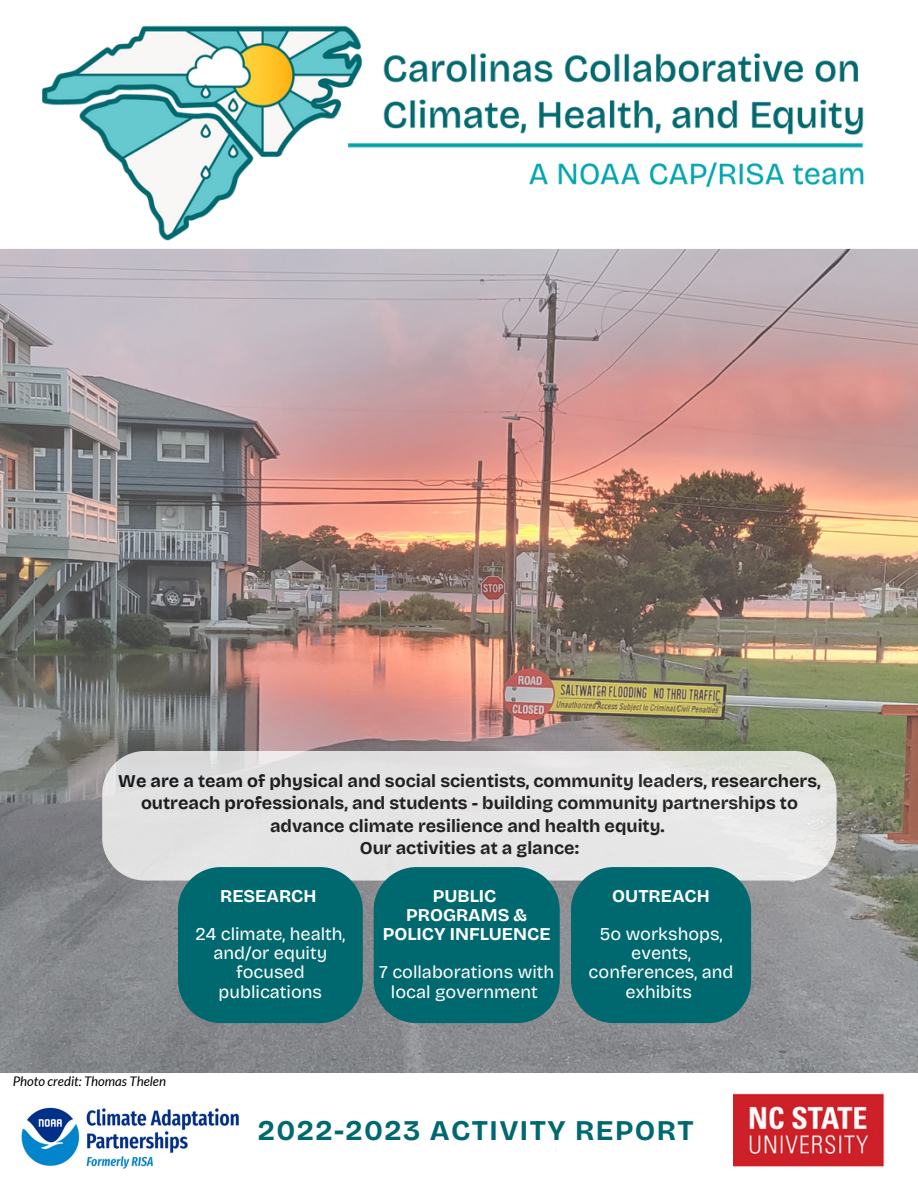
<style>
.page{position:relative;width:918px;height:1188px;background:#fff}
.page>*{position:absolute;margin:0;border:0;box-sizing:border-box;transform-origin:0 0}
.t1{font:700 28.5px "Bricolage Grotesque";letter-spacing:.05em;color:#00696f}
.t2{font:700 18px/22.5px "Bricolage Grotesque";color:#000;text-align:center}
.t3{font:18px/19.2px "Bricolage Grotesque";color:#fff;text-align:center}
.t4{font:700 18px/19.2px "Bricolage Grotesque";color:#fff;text-align:center}
.t5{font:italic 13.2px "Lato";color:#000}
</style>
<div class="page">
<img style="left:21px;top:1107px;width:218px;height:61px">
<img style="left:734px;top:1093px;width:151px;height:74px">
<img style="left:0;top:249px;width:918px;height:824px">
<img style="left:42px;top:25px;width:822px;height:224px">
<svg style="left:102px;top:751px;width:735px;height:130px;background:#e2e2e2"></svg>
<div style="left:178px;top:867px;width:185px;height:156px;background:#00696f;border-radius:43px"></div>
<div style="left:571px;top:867px;width:180px;height:156px;background:#00696f;border-radius:43px"></div>
<div style="left:374px;top:867px;width:186px;height:156px;background:#00696f;border-radius:43px"></div>
<p class="t2" style="left:118px;top:770px;width:704px">We are a team of physical and social scientists, community leaders, researchers, outreach professionals, and students - building community partnerships to advance climate resilience and health equity.<br>Our activities at a glance:</p>
<p class="t5" style="left:13px;top:1073px;width:155px">Photo credit: Thomas Thelen</p>
<p class="t4" style="left:220px;top:886px;width:98px">RESEARCH</p>
<p class="t3" style="left:195px;top:925px;width:151px">24 climate, health, and/or equity focused publications</p>
<p class="t4" style="left:433px;top:886px;width:65px">PUBLIC</p>
<p class="t4" style="left:383px;top:906px;width:169px">PROGRAMS &amp;<br>POLICY INFLUENCE</p>
<p class="t3" style="left:379px;top:963px;width:177px">7 collaborations with local government</p>
<p class="t4" style="left:612px;top:886px;width:99px">OUTREACH</p>
<p class="t3" style="left:589px;top:925px;width:146px">5o workshops, events, conferences, and exhibits</p>
<p class="t1" style="left:258px;top:1113px;width:438px">2022-2023 ACTIVITY REPORT</p>
</div>
